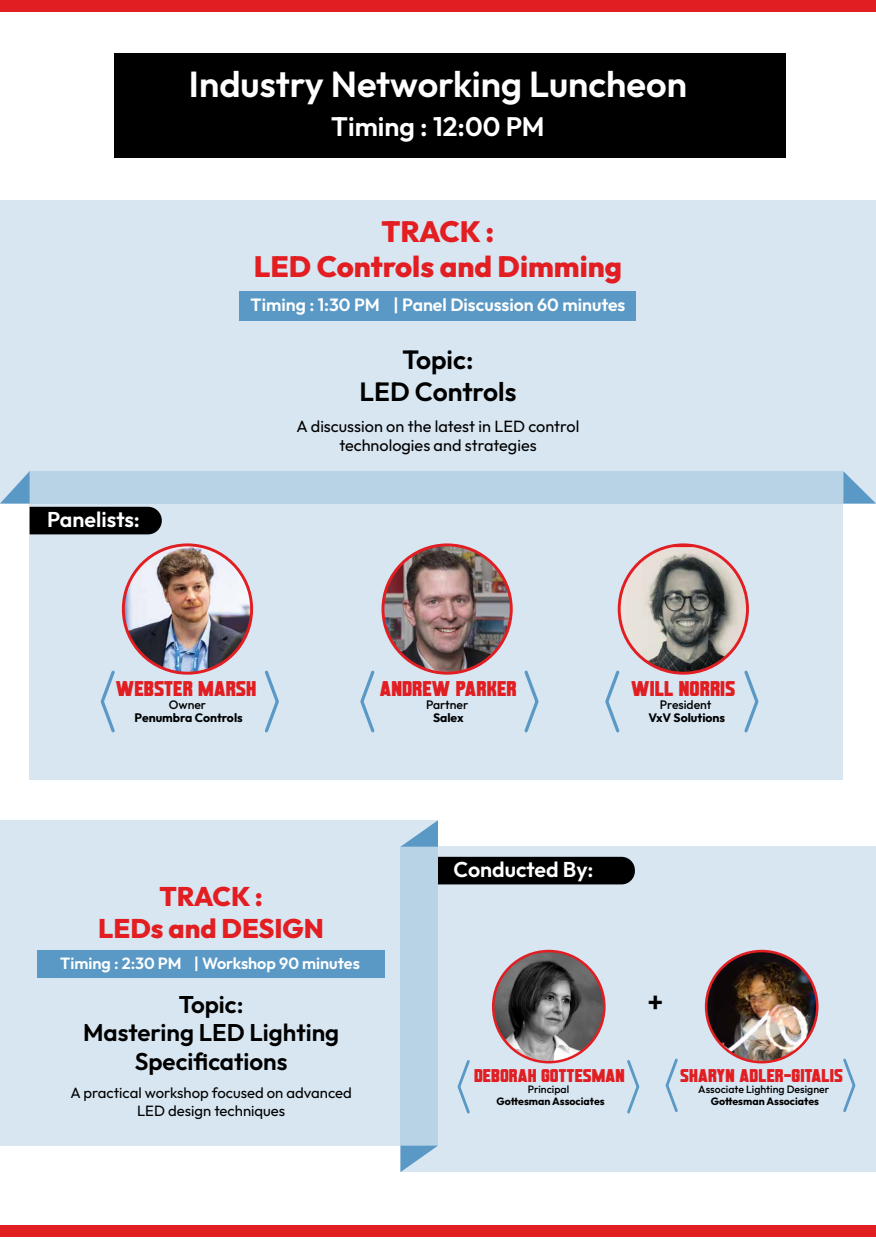
<style>
.page{position:relative;width:876px;height:1239px;background:#fff}
.page>*{position:absolute;margin:0;border:0;box-sizing:border-box;transform-origin:0 0}
.t1{font:600 36.14px "Outfit";color:#fff}
.t2{font:800 29.31px/35.2px "Outfit";color:#e21e22;text-align:center}
.t3{font:600 28.61px "Outfit";color:#000}
.t4{font:800 26.86px/32.2px "Outfit";color:#e21e22;text-align:center}
.t5{font:600 26.78px "Outfit";color:#fff}
.t6{font:600 26.34px/31.6px "Outfit";color:#000;text-align:center}
.t7{font:600 24.15px/29px "Outfit";color:#000;text-align:center}
.t8{font:600 21.44px "Outfit";color:#fff}
.t9{font:20.56px "PECHOS Regular";color:#e11e22}
.t10{font:17.85px "PECHOS Regular";color:#e11e22}
.t11{font:600 17.68px "Outfit";color:#fff}
.t12{font:16.28px/19.5px "Outfit";color:#000;text-align:center}
.t13{font:600 16.19px "Outfit";color:#fff}
.t14{font:14.88px/17.8px "Outfit";color:#000;text-align:center}
.t15{font:700 12.16px "Outfit";color:#000}
.t16{font:500 12.16px "Outfit";color:#000}
.t17{font:700 10.59px "Outfit";color:#000}
.t18{font:500 10.59px "Outfit";color:#000}
</style>
<div class="page">
<div style="left:114px;top:53px;width:671px;height:105px;background:#000"></div>
<div style="left:0;top:0;width:875px;height:12px;background:#e11e22"></div>
<div style="left:0;top:820px;width:438px;height:325px;background:#d7e6f1"></div>
<svg style="left:400px;top:846px;width:475px;height:325px;background:#d4e3ef"></svg>
<div style="left:37px;top:950px;width:348px;height:27px;background:#5a99c5"></div>
<svg style="left:401px;top:820px;width:37px;height:26px"></svg>
<svg style="left:400px;top:1145px;width:38px;height:26px"></svg>
<div style="left:438px;top:856px;width:196px;height:28px;background:#000"></div>
<div style="left:0;top:1225px;width:875px;height:11px;background:#e11e22"></div>
<div style="left:0;top:200px;width:875px;height:303px;background:#d7e6f1"></div>
<svg style="left:30px;top:471px;width:813px;height:308px;background:#d3e2ee"></svg>
<svg style="left:843px;top:471px;width:32px;height:32px"></svg>
<div style="left:239px;top:291px;width:397px;height:30px;background:#5a99c5"></div>
<svg style="left:522px;top:668px;width:18px;height:66px"></svg>
<svg style="left:358px;top:668px;width:19px;height:66px"></svg>
<svg style="left:381px;top:543px;width:131px;height:131px"></svg>
<img style="left:384px;top:546px;width:125px;height:125px;border-radius:63px">
<svg style="left:741px;top:668px;width:19px;height:66px"></svg>
<svg style="left:603px;top:668px;width:19px;height:66px"></svg>
<img style="left:620px;top:547px;width:126px;height:124px">
<svg style="left:262px;top:668px;width:19px;height:66px"></svg>
<svg style="left:99px;top:668px;width:18px;height:66px"></svg>
<svg style="left:122px;top:543px;width:131px;height:131px"></svg>
<img style="left:125px;top:546px;width:125px;height:125px;border-radius:63px">
<svg style="left:840px;top:1056px;width:16px;height:58px"></svg>
<svg style="left:624px;top:1057px;width:16px;height:58px"></svg>
<svg style="left:456px;top:1057px;width:16px;height:58px"></svg>
<svg style="left:492px;top:949px;width:113px;height:114px"></svg>
<img style="left:494px;top:952px;width:109px;height:108px;border-radius:54px">
<svg style="left:664px;top:1056px;width:16px;height:58px"></svg>
<svg style="left:704px;top:949px;width:114px;height:114px"></svg>
<img style="left:707px;top:952px;width:108px;height:108px;border-radius:54px">
<svg style="left:0;top:471px;width:162px;height:63px;background:#7d8d98"></svg>
<h1 class="t1" style="left:189px;top:64px;width:499px">Industry Networking Luncheon</h1>
<h3 class="t5" style="left:331px;top:111px;width:215px">Timing : 12:00 PM</h3>
<h2 class="t2" style="left:254px;top:214px;width:370px">TRACK :<br>LED Controls and Dimming</h2>
<p class="t11" style="left:250px;top:295px;width:376px">Timing : 1:30 PM | Panel Discussion 60 minutes</p>
<h3 class="t6" style="left:359px;top:344px;width:158px">Topic:<br>LED Controls</h3>
<h3 class="t8" style="left:47px;top:507px;width:94px">Panelists:</h3>
<p class="t12" style="left:296px;top:416px;width:284px">A discussion on the latest in LED control technologies and strategies</p>
<p class="t9" style="left:115px;top:679px;width:142px">WEBSTER MARSH</p>
<p class="t16" style="left:169px;top:697px;width:39px">Owner</p>
<p class="t15" style="left:135px;top:711px;width:110px">Penumbra Controls</p>
<p class="t9" style="left:379px;top:679px;width:139px">ANDREW PARKER</p>
<p class="t16" style="left:426px;top:697px;width:44px">Partner</p>
<p class="t15" style="left:433px;top:711px;width:32px">Salex</p>
<p class="t9" style="left:630px;top:679px;width:106px">WILL NORRIS</p>
<p class="t16" style="left:659px;top:697px;width:53px">President</p>
<p class="t15" style="left:648px;top:711px;width:78px">VxV Solutions</p>
<h3 class="t4" style="left:98px;top:879px;width:227px">TRACK :<br>LEDs and DESIGN</h3>
<p class="t13" style="left:60px;top:953px;width:301px">Timing : 2:30 PM | Workshop 90 minutes</p>
<h3 class="t8" style="left:453px;top:857px;width:141px">Conducted By:</h3>
<h3 class="t7" style="left:83px;top:989px;width:258px">Topic:<br>Mastering LED Lighting<br>Specifications</h3>
<p class="t14" style="left:70px;top:1083px;width:283px">A practical workshop focused on advanced<br>LED design techniques</p>
<p class="t10" style="left:474px;top:1067px;width:152px">DEBORAH GOTTESMAN</p>
<p class="t18" style="left:527px;top:1082px;width:43px">Principal</p>
<p class="t17" style="left:496px;top:1094px;width:110px">Gottesman Associates</p>
<h3 class="t3" style="left:647px;top:985px;width:17px">+</h3>
<p class="t10" style="left:680px;top:1067px;width:164px">SHARYN ADLER-GITALIS</p>
<p class="t18" style="left:698px;top:1082px;width:132px">Associate Lighting Designer</p>
<p class="t17" style="left:710px;top:1094px;width:110px">Gottesman Associates</p>
</div>
